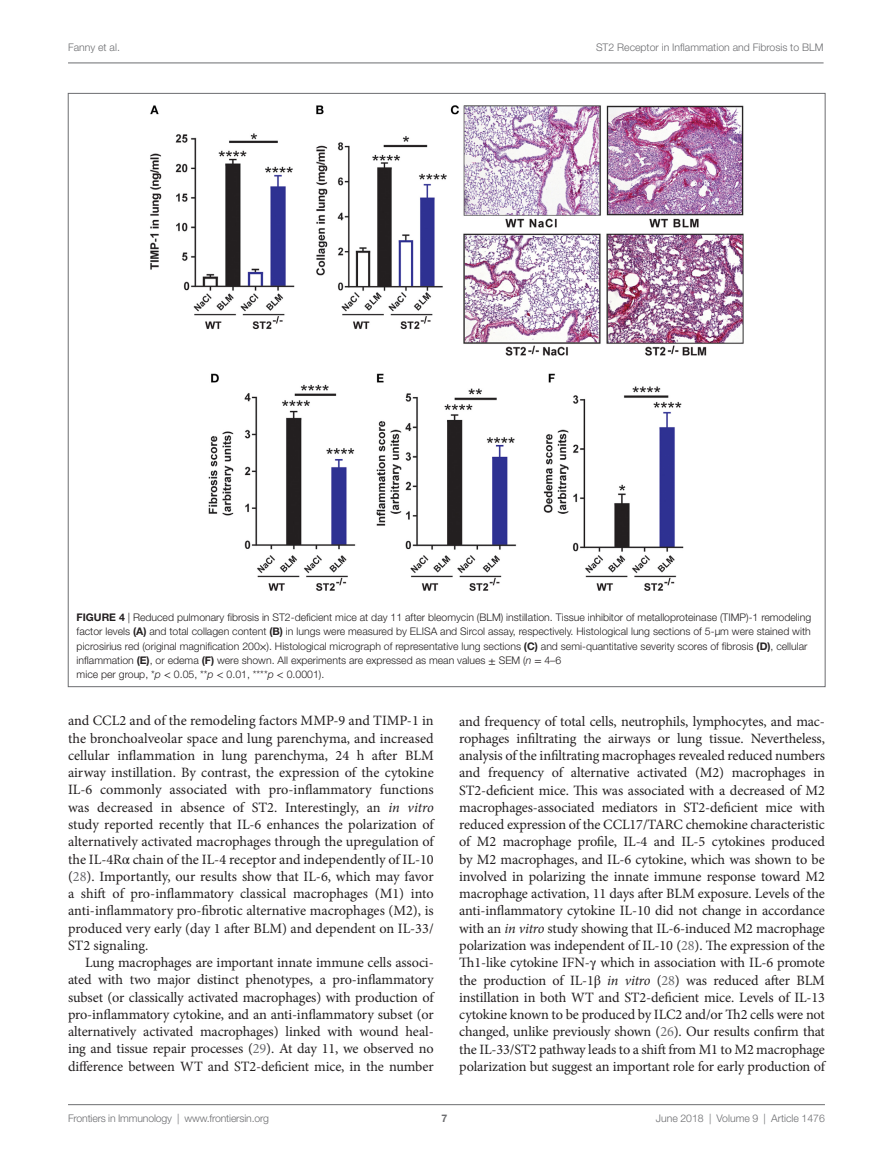
<style>
.page{position:relative;width:893px;height:1170px;background:#fff}
.page>*{position:absolute;margin:0;border:0;box-sizing:border-box;transform-origin:0 0}
.t1{font:14.25px/17.2px "Minion Pro";letter-spacing:-.01em;color:#231f20;text-align:justify}
.t2{font:300 10.5px/14.2px "Helvetica Neue LT Std";color:#231f20}
.t3{font:300 10.5px "Helvetica Neue LT Std";color:#6c6d70}
.t4{font:700 10.5px "Helvetica Neue LT Std";color:#6c6d70}
.s1{font-weight:700}
.s2{font-family:"STIX General";font-weight:400}
.s3{font-style:italic}
.s4{font-family:"STIX General"}
.s5{color:#6c6d70}
</style>
<div class="page">
<img style="left:150px;top:105px;width:594px;height:486px">
<hr style="left:68px;top:1104px;width:757px;height:1px;background:#6c6d70">
<hr style="left:68px;top:63px;width:755px;height:1px;background:#6c6d70">
<p class="t3" style="left:68px;top:41px;width:53px">Fanny et al.</p>
<p class="t3" style="left:596px;top:41px;width:229px">ST2 Receptor in Inflammation and Fibrosis to BLM</p>
<p class="t2" style="left:77px;top:610px;width:736px"><span class="s1">FIGURE 4</span> | Reduced pulmonary fibrosis in ST2-deficient mice at day 11 after bleomycin (BLM) instillation. Tissue inhibitor of metalloproteinase (TIMP)-1 remodeling factor levels <span class="s1">(A)</span> and total collagen content <span class="s1">(B)</span> in lungs were measured by ELISA and Sircol assay, respectively. Histological lung sections of 5-µm were stained with picrosirius red (original magnification 200<span class="s2">×</span>). Histological micrograph of representative lung sections <span class="s1">(C)</span> and semi-quantitative severity scores of fibrosis <span class="s1">(D)</span>, cellular inflammation <span class="s1">(E)</span>, or edema <span class="s1">(F)</span> were shown. All experiments are expressed as mean values <span class="s2">±</span> SEM (<span class="s3">n</span> <span class="s2">=</span> 4–6<br>mice per group, *<span class="s3">p</span> <span class="s2">&lt;</span> 0.05, **<span class="s3">p</span> <span class="s2">&lt;</span> 0.01, ****<span class="s3">p</span> <span class="s2">&lt;</span> 0.0001).</p>
<p class="t1" style="left:68px;top:712px;width:367px">and CCL2 and of the remodeling factors MMP-9 and TIMP-1 in the bronchoalveolar space and lung parenchyma, and increased cellular inflammation in lung parenchyma, 24 h after BLM airway instillation. By contrast, the expression of the cytokine IL-6 commonly associated with pro-inflammatory functions was decreased in absence of ST2. Interestingly, an <span class="s3">in vitro </span>study reported recently that IL-6 enhances the polarization of alternatively activated macrophages through the upregulation of the IL-4R<span class="s4">α</span> chain of the IL-4 receptor and independently of IL-10 (<span class="s5">28</span>). Importantly, our results show that IL-6, which may favor a shift of pro-inflammatory classical macrophages (M1) into anti-inflammatory pro-fibrotic alternative macrophages (M2), is produced very early (day 1 after BLM) and dependent on IL-33/ ST2 signaling.</p>
<p class="t1" style="left:68px;top:953px;width:367px;text-indent:17px">Lung macrophages are important innate immune cells associ&shy;ated with two major distinct phenotypes, a pro-inflammatory subset (or classically activated macrophages) with production of pro-inflammatory cytokine, and an anti-inflammatory subset (or alternatively activated macrophages) linked with wound heal&shy;ing and tissue repair processes (<span class="s5">29</span>). At day 11, we observed no difference between WT and ST2-deficient mice, in the number</p>
<p class="t1" style="left:459px;top:712px;width:367px">and frequency of total cells, neutrophils, lymphocytes, and mac&shy;rophages infiltrating the airways or lung tissue. Nevertheless, analysis of the infiltrating macrophages revealed reduced numbers and frequency of alternative activated (M2) macrophages in ST2-deficient mice. This was associated with a decreased of M2 macrophages-associated mediators in ST2-deficient mice with reduced expression of the CCL17/TARC chemokine characteristic of M2 macrophage profile, IL-4 and IL-5 cytokines produced by M2 macrophages, and IL-6 cytokine, which was shown to be involved in polarizing the innate immune response toward M2 macrophage activation, 11 days after BLM exposure. Levels of the anti-inflammatory cytokine IL-10 did not change in accordance with an <span class="s3">in vitro</span> study showing that IL-6-induced M2 macrophage polarization was independent of IL-10 (<span class="s5">28</span>). The expression of the Th1-like cytokine IFN-<span class="s4">γ</span> which in association with IL-6 promote the production of IL-1<span class="s4">β</span> <span class="s3">in vitro</span> (<span class="s5">28</span>) was reduced after BLM instillation in both WT and ST2-deficient mice. Levels of IL-13 cytokine known to be produced by ILC2 and/or Th2 cells were not changed, unlike previously shown (<span class="s5">26</span>). Our results confirm that the IL-33/ST2 pathway leads to a shift from M1 to M2 macrophage polarization but suggest an important role for early production of</p>
<p class="t3" style="left:68px;top:1111px;width:203px">Frontiers in Immunology | www.frontiersin.org</p>
<p class="t3" style="left:656px;top:1111px;width:171px">June 2018 | Volume 9 | Article 1476</p>
<p class="t4" style="left:441px;top:1111px;width:7px">7</p>
</div>
